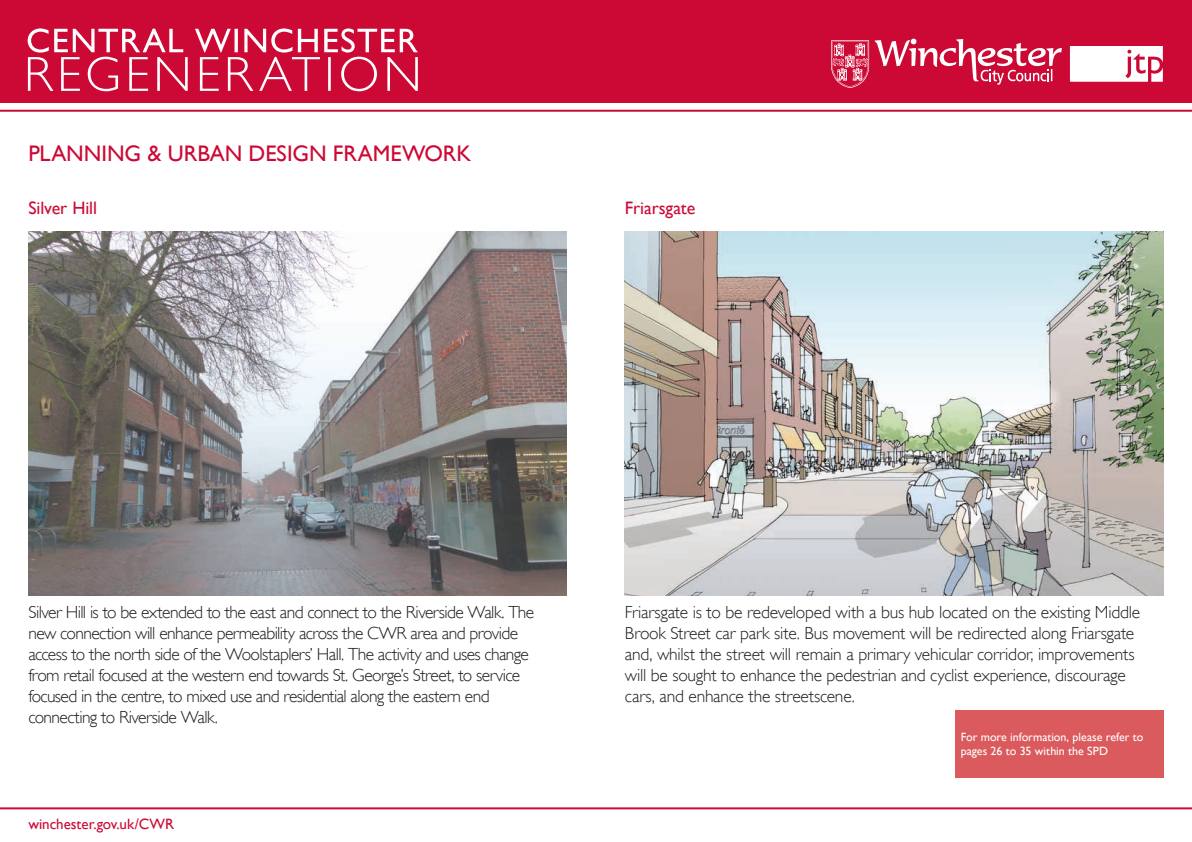
<style>
.page{position:relative;width:1192px;height:842px;background:#fff}
.page>*{position:absolute;margin:0;border:0;box-sizing:border-box;transform-origin:0 0}
.t1{font:22.5px "Gill Sans";letter-spacing:-.005em;color:#cc0935}
.t2{font:18px "Gill Sans";letter-spacing:-.005em;color:#cc0935}
.t3{font:300 17.5px/21px "Gill Sans";letter-spacing:-.02em;color:#1d1d1b}
.t4{font:15px "Gill Sans";color:#cc0935}
.t5{font:12px/14.4px "Gill Sans";letter-spacing:-.005em;color:#fff}
</style>
<div class="page">
<hr style="left:0;top:110px;width:1192px;height:2px;background:#cc0935">
<div style="left:0;top:0;width:1192px;height:103px;background:#cc0935"></div>
<svg style="left:875px;top:39px;width:187px;height:46px"></svg>
<svg style="left:831px;top:40px;width:38px;height:48px"></svg>
<svg style="left:1070px;top:46px;width:93px;height:36px;background:#f9e2e7"></svg>
<svg style="left:28px;top:28px;width:390px;height:63px"></svg>
<hr style="left:0;top:807px;width:1192px;height:2px;background:#cc0935">
<img style="left:625px;top:231px;width:539px;height:365px">
<img style="left:28px;top:231px;width:539px;height:365px">
<div style="left:955px;top:710px;width:209px;height:68px;background:#da5a5d"></div>
<p class="t1" style="left:28px;top:140px;width:444px">PLANNING &amp; URBAN DESIGN FRAMEWORK</p>
<p class="t2" style="left:28px;top:198px;width:70px">Silver Hill</p>
<p class="t2" style="left:625px;top:198px;width:72px">Friarsgate</p>
<p class="t3" style="left:28px;top:602px;width:508px">Silver Hill is to be extended to the east and connect to the Riverside Walk. The new connection will enhance permeability across the CWR area and provide access to the north side of the Woolstaplers’ Hall. The activity and uses change from retail focused at the western end towards St. George’s Street, to service focused in the centre, to mixed use and residential along the eastern end connecting to Riverside Walk.</p>
<p class="t4" style="left:28px;top:815px;width:147px">winchester.gov.uk/CWR</p>
<p class="t3" style="left:625px;top:602px;width:517px">Friarsgate is to be redeveloped with a bus hub located on the existing Middle Brook Street car park site. Bus movement will be redirected along Friarsgate and, whilst the street will remain a primary vehicular corridor, improvements will be sought to enhance the pedestrian and cyclist experience, discourage cars, and enhance the streetscene.</p>
<p class="t5" style="left:961px;top:730px;width:184px">For more information, please refer to pages 26 to 35 within the SPD</p>
</div>
